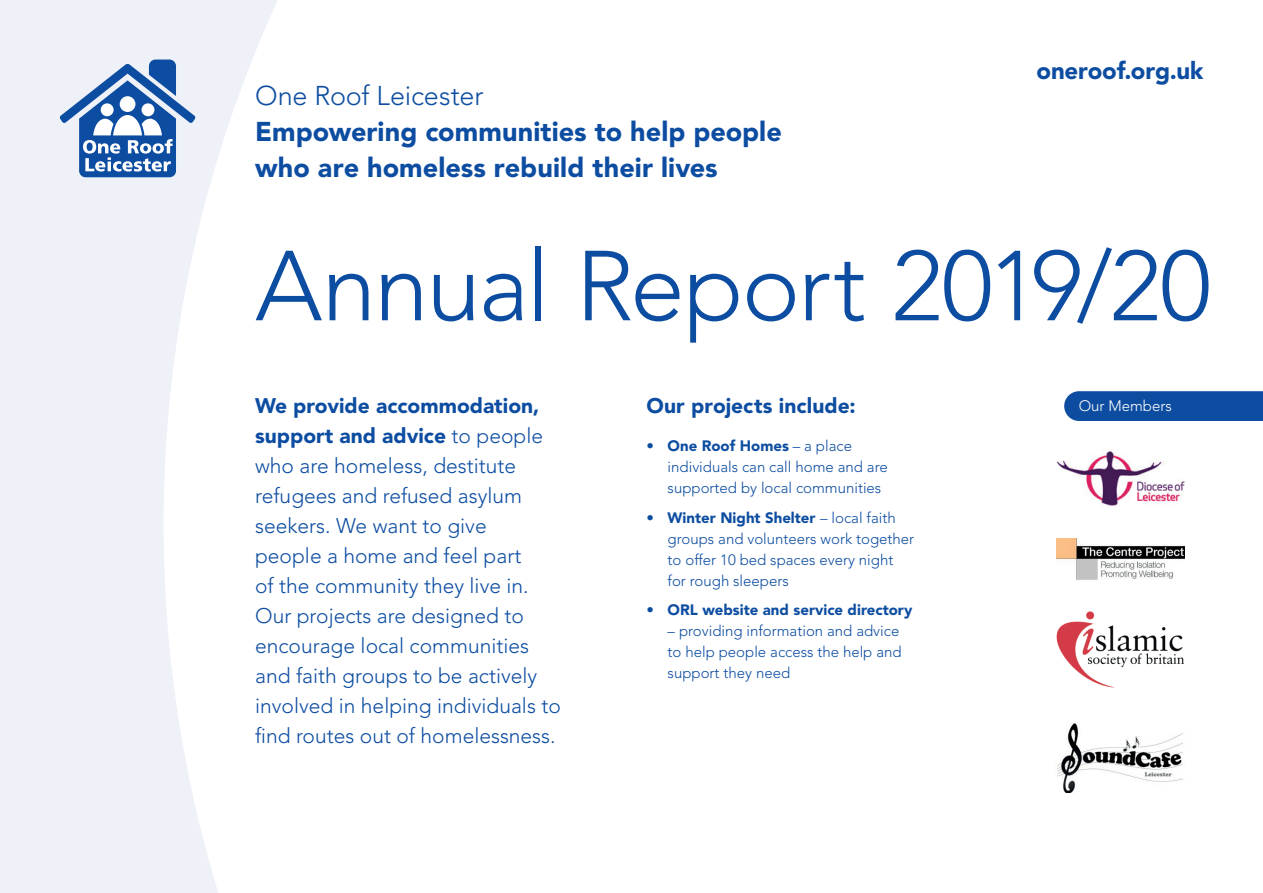
<style>
.page{position:relative;width:1263px;height:893px;background:#fff}
.page>*{position:absolute;margin:0;border:0;box-sizing:border-box;transform-origin:0 0}
.t1{font:300 98.1px "Avenir LT";letter-spacing:-.02em;color:#0d4da1}
.t2{font:900 27px/36px "Avenir LT";color:#0d4da1}
.t3{font:300 27px "Avenir LT";letter-spacing:-.005em;color:#0d4da1}
.t4{font:900 24px "Avenir LT";letter-spacing:-.005em;color:#0d4da1}
.t5{font:300 21px/30px "Avenir LT";color:#0d4da1}
.t6{font:900 21px "Avenir LT";letter-spacing:.005em;color:#0d4da1}
.t7{font:300 15px/21px "Avenir LT";color:#0d4da1}
.t8{font:900 15px "Avenir LT";color:#0d4da1}
.t9{font:300 15px "Avenir LT";color:#fff}
.s1{font-weight:900}
</style>
<div class="page">
<svg style="left:0;top:0;width:278px;height:893px;fill:#eff1f8"></svg>
<svg style="left:60px;top:60px;width:136px;height:117px"></svg>
<img style="left:1057px;top:723px;width:126px;height:70px">
<img style="left:1056px;top:611px;width:128px;height:77px">
<img style="left:1056px;top:538px;width:129px;height:42px">
<img style="left:1056px;top:451px;width:129px;height:55px">
<div style="left:1064px;top:391px;width:199px;height:30px;background:#0d4da1"></div>
<p class="t3" style="left:255px;top:80px;width:230px">One Roof Leicester</p>
<p class="t2" style="left:255px;top:114px;width:528px">Empowering communities to help people who are homeless rebuild their lives</p>
<p class="t4" style="left:1036px;top:56px;width:168px">oneroof.org.uk</p>
<h1 class="t1" style="left:255px;top:229px;width:957px">Annual Report 2019/20</h1>
<p class="t5" style="left:255px;top:391px;width:307px"><span class="s1">We provide accommodation, support and advice</span> to people who are homeless, destitute refugees and refused asylum seekers. We want to give<br>people a home and feel part<br>of the community they live in.<br>Our projects are designed to encourage local communities and faith groups to be actively involved in helping individuals to find routes out of homelessness.</p>
<p class="t6" style="left:646px;top:393px;width:211px">Our projects include:</p>
<p class="t7" style="left:668px;top:436px;width:222px;text-indent:-21px"><span class="s1">• One Roof Homes</span> – a place individuals can call home and are supported by local communities</p>
<p class="t7" style="left:668px;top:507px;width:248px;text-indent:-21px"><span class="s1">• Winter Night Shelter</span> – local faith groups and volunteers work together to offer 10 bed spaces every night for rough sleepers</p>
<p class="t8" style="left:646px;top:601px;width:267px">• ORL website and service directory</p>
<p class="t7" style="left:668px;top:621px;width:236px">– providing information and advice to help people access the help and support they need</p>
<p class="t9" style="left:1079px;top:397px;width:95px">Our Members</p>
</div>
